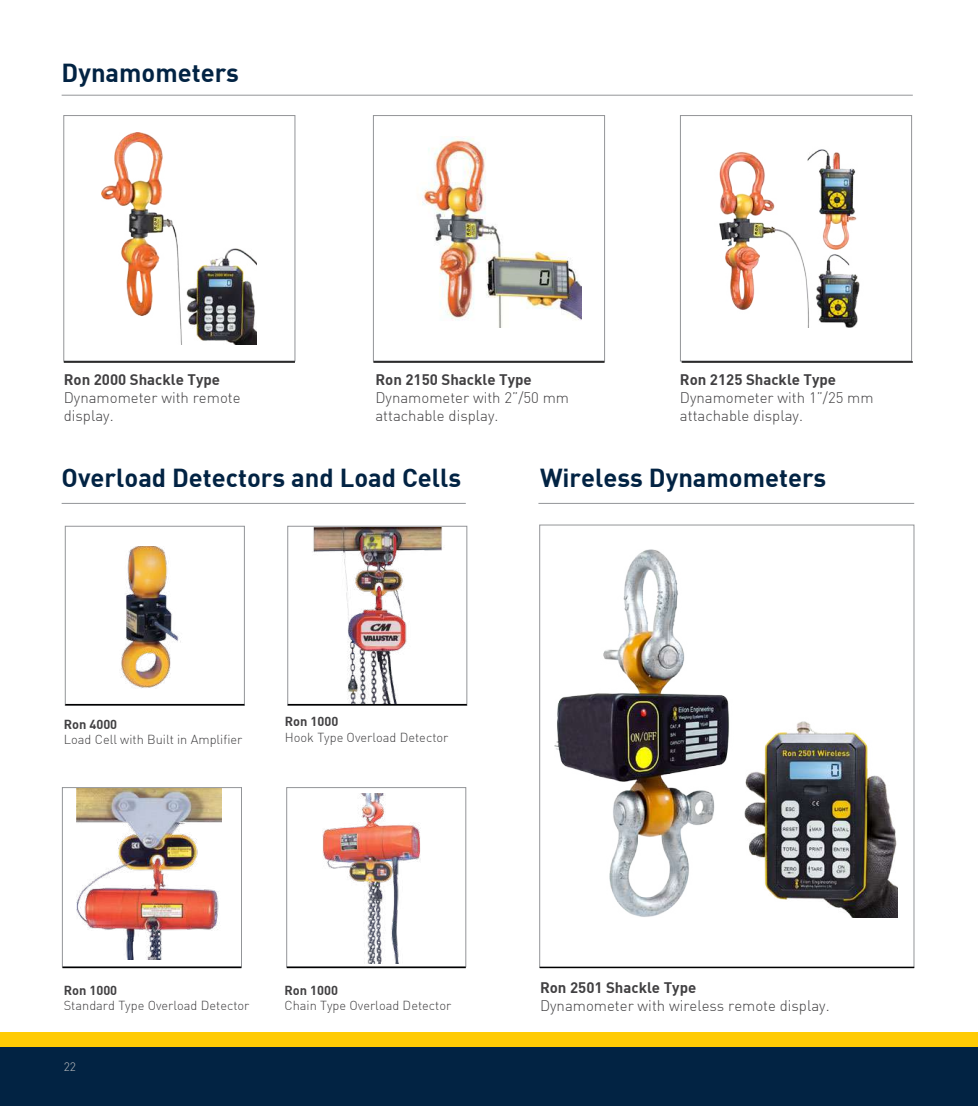
<style>
.page{position:relative;width:978px;height:1106px;background:#fff}
.page>*{position:absolute;margin:0;border:0;box-sizing:border-box;transform-origin:0 0}
.t1{font:700 25.5px "DI Nbek";color:#022343}
.t2{font:300 15px/18px "DI Nbek";color:#414042}
.t3{font:700 15px "DI Nbek";color:#414042}
.t4{font:300 12.75px "DI Nbek";color:#414042}
.t5{font:700 12.75px "DI Nbek";color:#414042}
.t6{font:300 12px "DI Nbek";color:#bcbec0}
</style>
<div class="page">
<div style="left:0;top:1046px;width:978px;height:60px;background:#022343"></div>
<div style="left:0;top:1031px;width:978px;height:15px;background:#ffcb05"></div>
<div style="left:65px;top:526px;width:180px;height:179px;background:#fff;border:1px solid #939598"></div>
<div style="left:288px;top:526px;width:179px;height:179px;background:#fff;border:1px solid #939598"></div>
<div style="left:62px;top:787px;width:180px;height:180px;background:#fff;border:1px solid #939598"></div>
<div style="left:286px;top:787px;width:180px;height:180px;background:#fff;border:1px solid #939598"></div>
<div style="left:539px;top:525px;width:375px;height:442px;background:#fff;border:1px solid #939598"></div>
<img style="left:322px;top:793px;width:99px;height:170px">
<img style="left:306px;top:527px;width:145px;height:176px">
<img style="left:77px;top:788px;width:145px;height:171px">
<img style="left:121px;top:546px;width:60px;height:142px">
<hr style="left:540px;top:966px;width:374px;height:2px;background:#000">
<hr style="left:65px;top:704px;width:179px;height:1px;background:#000">
<hr style="left:62px;top:966px;width:179px;height:2px;background:#000">
<hr style="left:288px;top:704px;width:179px;height:1px;background:#000">
<hr style="left:287px;top:966px;width:179px;height:2px;background:#000">
<img style="left:555px;top:550px;width:342px;height:367px">
<div style="left:64px;top:115px;width:231px;height:246px;background:#fff;border:1px solid #939598"></div>
<div style="left:373px;top:115px;width:232px;height:246px;background:#fff;border:1px solid #939598"></div>
<div style="left:680px;top:115px;width:232px;height:246px;background:#fff;border:1px solid #939598"></div>
<hr style="left:64px;top:361px;width:231px;height:2px;background:#000">
<hr style="left:373px;top:361px;width:232px;height:2px;background:#000">
<hr style="left:682px;top:361px;width:231px;height:2px;background:#000">
<img style="left:102px;top:133px;width:155px;height:211px">
<img style="left:422px;top:136px;width:159px;height:192px">
<img style="left:719px;top:149px;width:141px;height:179px">
<hr style="left:62px;top:95px;width:851px;height:1px;background:#939598">
<hr style="left:62px;top:503px;width:404px;height:1px;background:#939598">
<hr style="left:538px;top:503px;width:376px;height:1px;background:#939598">
<h1 class="t1" style="left:62px;top:56px;width:179px">Dynamometers</h1>
<p class="t3" style="left:64px;top:370px;width:158px">Ron 2000 Shackle Type</p>
<p class="t2" style="left:64px;top:388px;width:178px">Dynamometer with remote display.</p>
<p class="t3" style="left:375px;top:370px;width:158px">Ron 2150 Shackle Type</p>
<p class="t2" style="left:375px;top:388px;width:195px">Dynamometer with 2”/50 mm attachable display.</p>
<p class="t3" style="left:680px;top:370px;width:158px">Ron 2125 Shackle Type</p>
<p class="t2" style="left:680px;top:388px;width:195px">Dynamometer with 1”/25 mm attachable display.</p>
<h1 class="t1" style="left:62px;top:461px;width:401px">Overload Detectors and Load Cells</h1>
<h1 class="t1" style="left:540px;top:461px;width:288px">Wireless Dynamometers</h1>
<p class="t5" style="left:64px;top:716px;width:55px">Ron 4000</p>
<p class="t4" style="left:64px;top:732px;width:180px">Load Cell with Built in Amplifier</p>
<p class="t5" style="left:285px;top:713px;width:55px">Ron 1000</p>
<p class="t4" style="left:285px;top:729px;width:165px">Hook Type Overload Detector</p>
<p class="t5" style="left:64px;top:981px;width:55px">Ron 1000</p>
<p class="t4" style="left:64px;top:997px;width:187px">Standard Type Overload Detector</p>
<p class="t6" style="left:64px;top:1059px;width:14px">22</p>
<p class="t5" style="left:285px;top:981px;width:55px">Ron 1000</p>
<p class="t4" style="left:285px;top:997px;width:168px">Chain Type Overload Detector</p>
<p class="t3" style="left:540px;top:977px;width:158px">Ron 2501 Shackle Type</p>
<p class="t2" style="left:540px;top:996px;width:291px">Dynamometer with wireless remote display.</p>
</div>
